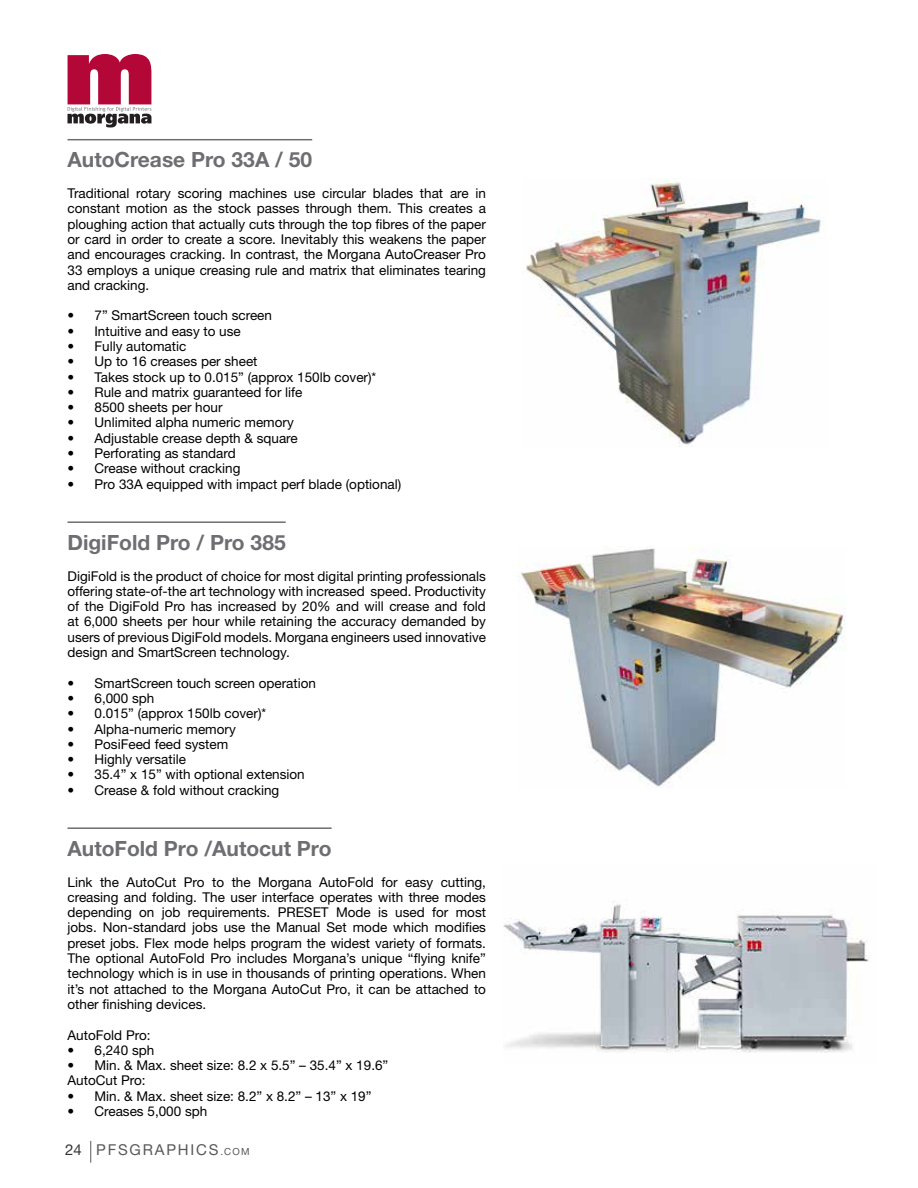
<style>
.page{position:relative;width:918px;height:1188px;background:#fff}
.page>*{position:absolute;margin:0;border:0;box-sizing:border-box;transform-origin:0 0}
.t1{font:700 21px "Helvetica Neue LT Std";color:#6d6e71}
.t2{font:15px "Helvetica Neue LT Std";letter-spacing:.12em;color:#58595b}
.t3{font:13.5px/15.3px "Helvetica Neue LT Std";color:#000;text-align:justify}
.s1{color:#333}
.s2{font-size:9.75px}
</style>
<div class="page">
<svg style="left:90px;top:1141px;width:1px;height:22px"></svg>
<img style="left:520px;top:547px;width:326px;height:241px">
<hr style="left:68px;top:139px;width:244px;height:1px;background:#6d6e71">
<hr style="left:68px;top:521px;width:218px;height:2px;background:#6d6e71">
<hr style="left:68px;top:827px;width:264px;height:2px;background:#6d6e71">
<svg style="left:68px;top:54px;width:83px;height:73px"></svg>
<img style="left:526px;top:179px;width:295px;height:268px">
<img style="left:504px;top:904px;width:365px;height:149px">
<h1 class="t1" style="left:68px;top:147px;width:246px">AutoCrease Pro 33A / 50</h1>
<p class="t3" style="left:68px;top:185px;width:420px">Traditional rotary scoring machines use circular blades that are in constant motion as the stock passes through them. This creates a ploughing action that actually cuts through the top fibres of the paper or card in order to create a score. Inevitably this weakens the paper and encourages cracking. In contrast, the Morgana AutoCreaser Pro 33 employs a unique creasing rule and matrix that eliminates tearing and cracking.</p>
<p class="t3" style="left:68px;top:308px;width:206px">• 7” SmartScreen touch screen</p>
<p class="t3" style="left:68px;top:323px;width:175px">• Intuitive and easy to use</p>
<p class="t3" style="left:68px;top:338px;width:120px">• Fully automatic</p>
<p class="t3" style="left:68px;top:354px;width:192px">• Up to 16 creases per sheet</p>
<p class="t3" style="left:68px;top:369px;width:310px">• Takes stock up to 0.015” (approx 150lb cover)*</p>
<p class="t3" style="left:68px;top:384px;width:237px">• Rule and matrix guaranteed for life</p>
<p class="t3" style="left:68px;top:400px;width:157px">• 8500 sheets per hour</p>
<p class="t3" style="left:68px;top:415px;width:228px">• Unlimited alpha numeric memory</p>
<p class="t3" style="left:68px;top:430px;width:232px">• Adjustable crease depth &amp; square</p>
<p class="t3" style="left:68px;top:445px;width:170px">• Perforating as standard</p>
<p class="t3" style="left:68px;top:461px;width:175px">• Crease without cracking</p>
<p class="t3" style="left:68px;top:476px;width:335px">• Pro 33A equipped with impact perf blade (optional)</p>
<h1 class="t1" style="left:68px;top:529px;width:220px">DigiFold Pro / Pro 385</h1>
<p class="t3" style="left:68px;top:568px;width:420px">DigiFold is the product of choice for most digital printing professionals offering state-of-the art technology with increased speed. Productivity of the DigiFold Pro has increased by 20% and will crease and fold at 6,000 sheets per hour while retaining the accuracy demanded by users of previous DigiFold models. Morgana engineers used innovative design and SmartScreen technology.</p>
<p class="t3" style="left:68px;top:675px;width:250px">• SmartScreen touch screen operation</p>
<p class="t3" style="left:68px;top:690px;width:88px">• 6,000 sph</p>
<p class="t3" style="left:68px;top:706px;width:200px">• 0.015” (approx 150lb cover)*</p>
<p class="t3" style="left:68px;top:721px;width:170px">• Alpha-numeric memory</p>
<p class="t3" style="left:68px;top:736px;width:162px">• PosiFeed feed system</p>
<p class="t3" style="left:68px;top:751px;width:120px">• Highly versatile</p>
<p class="t3" style="left:68px;top:767px;width:239px">• 35.4” x 15” with optional extension</p>
<p class="t3" style="left:68px;top:782px;width:213px">• Crease &amp; fold without cracking</p>
<h1 class="t1" style="left:68px;top:835px;width:266px">AutoFold Pro /Autocut Pro</h1>
<p class="t3" style="left:68px;top:874px;width:420px">Link the AutoCut Pro to the Morgana AutoFold for easy cutting, creasing and folding. The user interface operates with three modes depending on job requirements. PRESET Mode is used for most jobs. Non-standard jobs use the Manual Set mode which modifies preset jobs. Flex mode helps program the widest variety of formats.<br>The optional AutoFold Pro includes Morgana’s unique “flying knife” technology which is in use in thousands of printing operations. When it’s not attached to the Morgana AutoCut Pro, it can be attached to other finishing devices.</p>
<p class="t3" style="left:68px;top:1027px;width:85px">AutoFold Pro:</p>
<p class="t3" style="left:68px;top:1042px;width:88px">• 6,240 sph</p>
<p class="t3" style="left:68px;top:1057px;width:322px">• Min. &amp; Max. sheet size: 8.2 x 5.5” – 35.4” x 19.6”<br>AutoCut Pro:</p>
<p class="t3" style="left:68px;top:1088px;width:306px">• Min. &amp; Max. sheet size: 8.2” x 8.2” – 13” x 19”</p>
<p class="t3" style="left:68px;top:1103px;width:141px">• Creases 5,000 sph</p>
<p class="t2" style="left:65px;top:1140px;width:186px"><span class="s1">24</span> PFSGRAPHICS<span class="s2">.COM</span></p>
</div>
